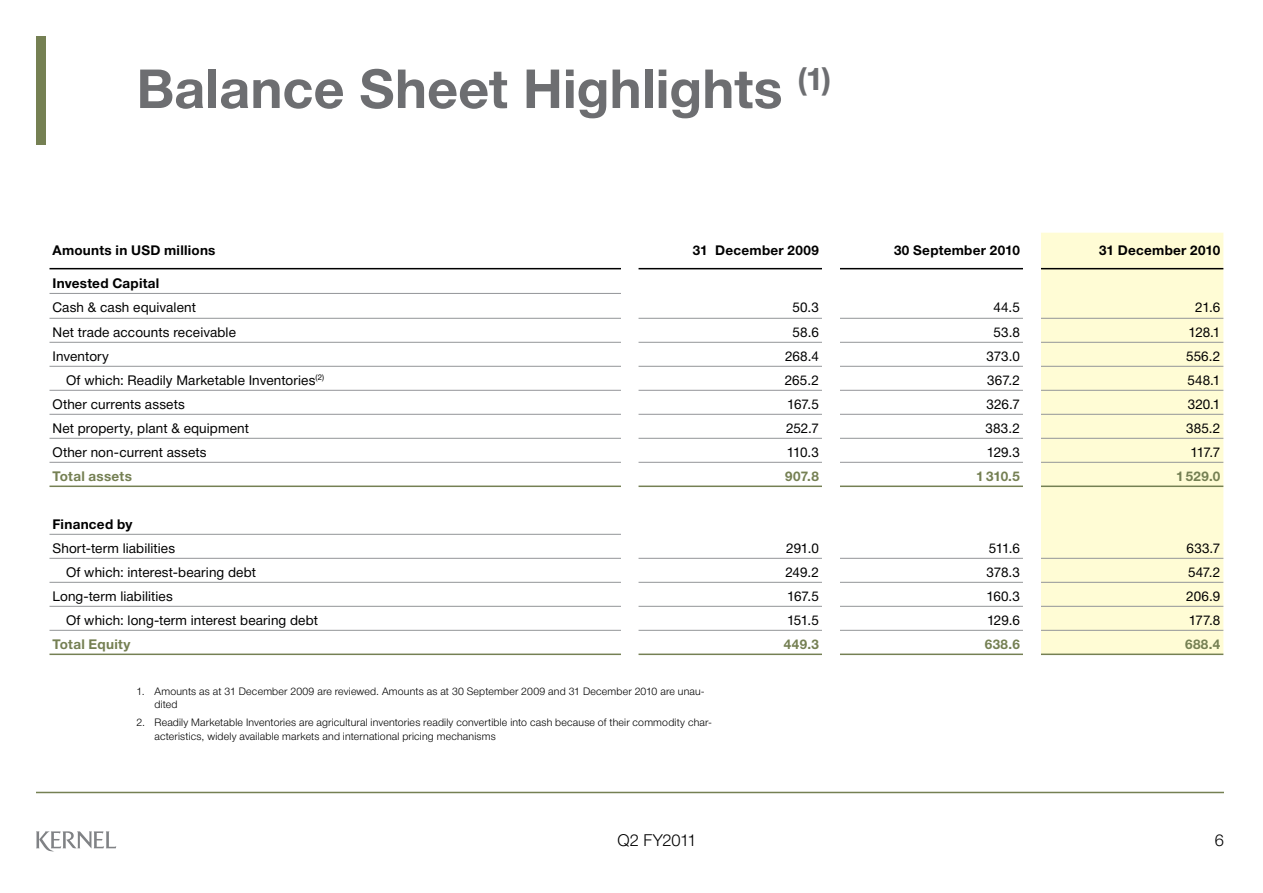
<style>
.page{position:relative;width:1263px;height:893px;background:#fff}
.page>*{position:absolute;margin:0;border:0;box-sizing:border-box;transform-origin:0 0}
.t1{font:700 54px "Helvetica Neue Cyr";color:#6d6e71}
.t2{font:300 16.5px "Helvetica Neue Cyr";letter-spacing:-.02em;color:#000}
.t3{font:13.5px "Helvetica Neue Cyr";letter-spacing:.01em;color:#000}
.t4{font:700 13.5px "Helvetica Neue Cyr";letter-spacing:.02em;color:#000}
.t5{font:700 13.5px "Helvetica Neue Cyr";letter-spacing:.02em;color:#758053}
.t6{font:300 10.5px/13.5px "Helvetica Neue Cyr";letter-spacing:.02em;color:#000}
</style>
<div class="page">
<hr style="left:36px;top:792px;width:1188px;height:1px;background:#758053">
<svg style="left:36px;top:831px;width:80px;height:21px"></svg>
<div style="left:36px;top:36px;width:9px;height:108px;background:#758053"></div>
<div style="left:1041px;top:233px;width:182px;height:421px;background:#fffcd5"></div>
<hr style="left:50px;top:293px;width:571px;height:1px;background:#939598">
<hr style="left:50px;top:318px;width:571px;height:1px;background:#939598">
<hr style="left:638px;top:318px;width:184px;height:1px;background:#939598">
<hr style="left:840px;top:318px;width:183px;height:1px;background:#939598">
<hr style="left:1041px;top:318px;width:182px;height:1px;background:#939598">
<hr style="left:50px;top:342px;width:571px;height:1px;background:#939598">
<hr style="left:638px;top:342px;width:184px;height:1px;background:#939598">
<hr style="left:840px;top:342px;width:183px;height:1px;background:#939598">
<hr style="left:1041px;top:342px;width:182px;height:1px;background:#939598">
<hr style="left:50px;top:558px;width:571px;height:1px;background:#939598">
<hr style="left:638px;top:558px;width:184px;height:1px;background:#939598">
<hr style="left:840px;top:558px;width:183px;height:1px;background:#939598">
<hr style="left:1041px;top:558px;width:182px;height:1px;background:#939598">
<hr style="left:50px;top:268px;width:571px;height:1px;background:#000">
<hr style="left:638px;top:268px;width:184px;height:1px;background:#000">
<hr style="left:840px;top:268px;width:183px;height:1px;background:#000">
<hr style="left:1041px;top:268px;width:182px;height:1px;background:#000">
<hr style="left:50px;top:582px;width:571px;height:1px;background:#939598">
<hr style="left:638px;top:582px;width:184px;height:1px;background:#939598">
<hr style="left:840px;top:582px;width:183px;height:1px;background:#939598">
<hr style="left:1041px;top:582px;width:182px;height:1px;background:#939598">
<hr style="left:50px;top:606px;width:571px;height:1px;background:#939598">
<hr style="left:638px;top:606px;width:184px;height:1px;background:#939598">
<hr style="left:840px;top:606px;width:183px;height:1px;background:#939598">
<hr style="left:1041px;top:606px;width:182px;height:1px;background:#939598">
<hr style="left:50px;top:630px;width:571px;height:1px;background:#939598">
<hr style="left:840px;top:630px;width:183px;height:1px;background:#939598">
<hr style="left:1041px;top:630px;width:182px;height:1px;background:#939598">
<hr style="left:50px;top:534px;width:571px;height:1px;background:#939598">
<hr style="left:50px;top:390px;width:571px;height:1px;background:#939598">
<hr style="left:638px;top:390px;width:184px;height:1px;background:#939598">
<hr style="left:840px;top:390px;width:183px;height:1px;background:#939598">
<hr style="left:1041px;top:390px;width:182px;height:1px;background:#939598">
<hr style="left:50px;top:414px;width:571px;height:1px;background:#939598">
<hr style="left:638px;top:414px;width:184px;height:1px;background:#939598">
<hr style="left:840px;top:414px;width:183px;height:1px;background:#939598">
<hr style="left:1041px;top:414px;width:182px;height:1px;background:#939598">
<hr style="left:50px;top:438px;width:571px;height:1px;background:#939598">
<hr style="left:638px;top:438px;width:184px;height:1px;background:#939598">
<hr style="left:840px;top:438px;width:183px;height:1px;background:#939598">
<hr style="left:1041px;top:438px;width:182px;height:1px;background:#939598">
<hr style="left:50px;top:366px;width:571px;height:1px;background:#939598">
<hr style="left:638px;top:366px;width:184px;height:1px;background:#939598">
<hr style="left:840px;top:366px;width:183px;height:1px;background:#939598">
<hr style="left:1041px;top:366px;width:182px;height:1px;background:#939598">
<hr style="left:50px;top:462px;width:571px;height:1px;background:#939598">
<hr style="left:638px;top:462px;width:184px;height:1px;background:#939598">
<hr style="left:840px;top:462px;width:183px;height:1px;background:#939598">
<hr style="left:1041px;top:462px;width:182px;height:1px;background:#939598">
<hr style="left:50px;top:486px;width:571px;height:1px;background:#758053">
<hr style="left:638px;top:486px;width:184px;height:1px;background:#758053">
<hr style="left:840px;top:486px;width:183px;height:1px;background:#758053">
<hr style="left:1041px;top:486px;width:182px;height:1px;background:#758053">
<hr style="left:50px;top:654px;width:571px;height:1px;background:#758053">
<hr style="left:840px;top:654px;width:183px;height:1px;background:#758053">
<hr style="left:1041px;top:654px;width:182px;height:1px;background:#758053">
<hr style="left:638px;top:630px;width:184px;height:1px;background:#939598">
<hr style="left:638px;top:654px;width:184px;height:1px;background:#758053">
<h1 class="t1" style="left:136px;top:59px;width:696px">Balance Sheet Highlights <sup>(1)</sup></h1>
<p class="t4" style="left:52px;top:243px;width:165px">Amounts in USD millions</p>
<p class="t4" style="left:693px;top:243px;width:128px">31 December 2009</p>
<p class="t4" style="left:894px;top:243px;width:127px">30 September 2010</p>
<p class="t4" style="left:1099px;top:243px;width:123px">31 December 2010</p>
<p class="t4" style="left:52px;top:276px;width:108px">Invested Capital</p>
<p class="t3" style="left:52px;top:300px;width:145px">Cash &amp; cash equivalent</p>
<p class="t3" style="left:792px;top:300px;width:28px">50.3</p>
<p class="t3" style="left:993px;top:300px;width:28px">44.5</p>
<p class="t3" style="left:1195px;top:300px;width:27px">21.6</p>
<p class="t3" style="left:52px;top:325px;width:185px">Net trade accounts receivable</p>
<p class="t3" style="left:793px;top:325px;width:28px">58.6</p>
<p class="t3" style="left:993px;top:325px;width:28px">53.8</p>
<p class="t3" style="left:1188px;top:325px;width:33px">128.1</p>
<p class="t3" style="left:52px;top:349px;width:58px">Inventory</p>
<p class="t3" style="left:785px;top:349px;width:35px">268.4</p>
<p class="t3" style="left:986px;top:349px;width:35px">373.0</p>
<p class="t3" style="left:1186px;top:349px;width:36px">556.2</p>
<p class="t3" style="left:66px;top:373px;width:260px">Of which: Readily Marketable Inventories<sup>(2)</sup></p>
<p class="t3" style="left:785px;top:373px;width:36px">265.2</p>
<p class="t3" style="left:987px;top:373px;width:34px">367.2</p>
<p class="t3" style="left:1187px;top:373px;width:34px">548.1</p>
<p class="t3" style="left:53px;top:397px;width:134px">Other currents assets</p>
<p class="t3" style="left:787px;top:397px;width:33px">167.5</p>
<p class="t3" style="left:986px;top:397px;width:35px">326.7</p>
<p class="t3" style="left:1188px;top:397px;width:34px">320.1</p>
<p class="t3" style="left:52px;top:421px;width:198px">Net property, plant &amp; equipment</p>
<p class="t3" style="left:786px;top:421px;width:34px">252.7</p>
<p class="t3" style="left:985px;top:421px;width:36px">383.2</p>
<p class="t3" style="left:1186px;top:421px;width:36px">385.2</p>
<p class="t3" style="left:52px;top:445px;width:156px">Other non-current assets</p>
<p class="t3" style="left:787px;top:445px;width:34px">110.3</p>
<p class="t3" style="left:987px;top:445px;width:35px">129.3</p>
<p class="t3" style="left:1190px;top:445px;width:31px">117.7</p>
<p class="t5" style="left:52px;top:469px;width:81px">Total assets</p>
<p class="t5" style="left:785px;top:469px;width:35px">907.8</p>
<p class="t5" style="left:976px;top:469px;width:45px">1 310.5</p>
<p class="t5" style="left:1176px;top:469px;width:46px">1 529.0</p>
<p class="t4" style="left:52px;top:517px;width:81px">Financed by</p>
<p class="t3" style="left:52px;top:541px;width:124px">Short-term liabilities</p>
<p class="t3" style="left:786px;top:541px;width:34px">291.0</p>
<p class="t3" style="left:989px;top:541px;width:33px">511.6</p>
<p class="t3" style="left:1186px;top:541px;width:35px">633.7</p>
<p class="t3" style="left:66px;top:565px;width:191px">Of which: interest-bearing debt</p>
<p class="t3" style="left:785px;top:565px;width:35px">249.2</p>
<p class="t3" style="left:986px;top:565px;width:35px">378.3</p>
<p class="t3" style="left:1188px;top:565px;width:34px">547.2</p>
<p class="t3" style="left:53px;top:589px;width:122px">Long-term liabilities</p>
<p class="t3" style="left:787px;top:589px;width:33px">167.5</p>
<p class="t3" style="left:986px;top:589px;width:35px">160.3</p>
<p class="t3" style="left:1186px;top:589px;width:36px">206.9</p>
<p class="t3" style="left:66px;top:613px;width:254px">Of which: long-term interest bearing debt</p>
<p class="t3" style="left:787px;top:613px;width:33px">151.5</p>
<p class="t3" style="left:987px;top:613px;width:34px">129.6</p>
<p class="t3" style="left:1189px;top:613px;width:33px">177.8</p>
<p class="t5" style="left:53px;top:637px;width:80px">Total Equity</p>
<p class="t5" style="left:784px;top:637px;width:37px">449.3</p>
<p class="t5" style="left:985px;top:637px;width:37px">638.6</p>
<p class="t5" style="left:1185px;top:637px;width:37px">688.4</p>
<p class="t6" style="left:154px;top:684px;width:552px;text-indent:-18px">1. Amounts as at 31 December 2009 are reviewed. Amounts as at 30 September 2009 and 31 December 2010 are unau&shy;dited</p>
<p class="t6" style="left:154px;top:716px;width:559px;text-indent:-18px">2. Readily Marketable Inventories are agricultural inventories readily convertible into cash because of their commodity char&shy;acteristics, widely available markets and international pricing mechanisms</p>
<p class="t2" style="left:617px;top:831px;width:81px">Q2 FY2011</p>
<p class="t2" style="left:1215px;top:831px;width:11px">6</p>
</div>
